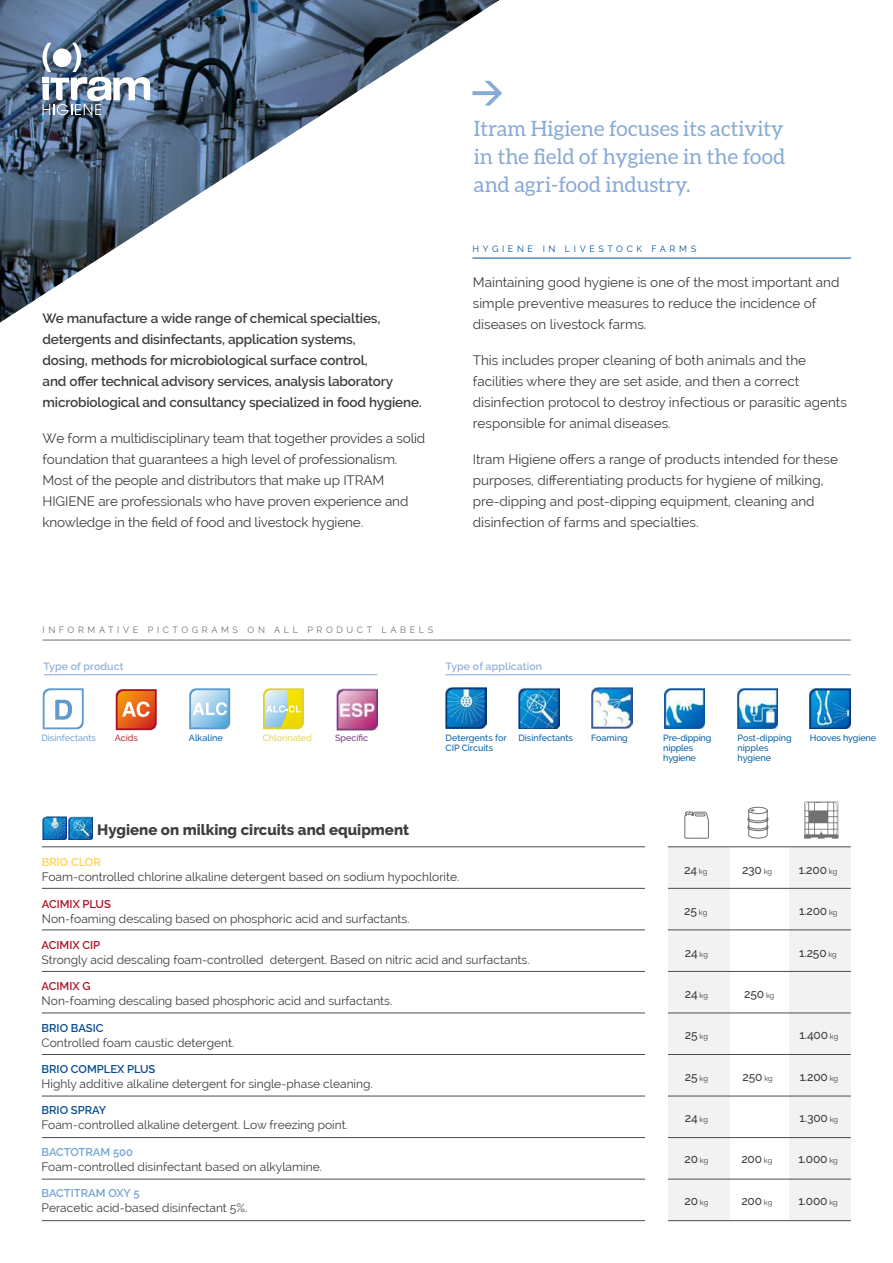
<style>
.page{position:relative;width:893px;height:1263px;background:#fff}
.page>*{position:absolute;margin:0;border:0;box-sizing:border-box;transform-origin:0 0}
.t1{font:21.15px/28.2px "Aleo";color:#86a9d5;text-align:justify}
.t2{font:800 15px "Raleway";color:#3e3d40}
.t3{font:13.5px/21px "Raleway";color:#3e3d40}
.t4{font:600 13.5px/21px "Raleway";letter-spacing:-.01em;color:#3e3d40}
.t5{font:12px "Raleway";color:#3e3d40}
.t6{font:500 12px "Raleway";letter-spacing:-.015em;color:#3e3d40}
.t7{font:600 11.25px "Raleway";color:#044a90}
.t8{font:600 11.25px "Raleway";color:#ab1125}
.t9{font:600 11.25px "Raleway";letter-spacing:-.005em;color:#73a3d3}
.t10{font:600 11.25px "Raleway";color:#ffd24a}
.t11{font:600 10.5px "Raleway";letter-spacing:.01em;color:#93b1d9}
.t12{font:500 9px/9.8px "Raleway";color:#005fa7}
.t13{font:9px "Raleway";letter-spacing:.4em;color:#707172}
.t14{font:500 9px/9.8px "Raleway";letter-spacing:-.02em;color:#005fa7}
.t15{font:9px "Raleway";letter-spacing:.4em;color:#00529f}
.t16{font:500 9px "Raleway";color:#72a4d3}
.t17{font:500 9px "Raleway";color:#e3d54c}
.t18{font:500 9px "Raleway";color:#773987}
.t19{font:500 9px "Raleway";color:#b2312f}
.s1{font-weight:400;font-size:7.5px}
</style>
<div class="page">
<img style="left:0;top:0;width:499px;height:322px">
<hr style="left:472px;top:258px;width:379px;height:1px;background:#00529f">
<img style="left:43px;top:43px;width:107px;height:72px">
<hr style="left:44px;top:674px;width:334px;height:1px;background:#86a9d5">
<hr style="left:43px;top:640px;width:808px;height:1px;background:#707172">
<svg style="left:43px;top:688px;width:41px;height:41px"></svg>
<svg style="left:116px;top:689px;width:41px;height:41px;background:#df6c39"></svg>
<svg style="left:189px;top:688px;width:41px;height:41px;background:#a1cce9"></svg>
<svg style="left:263px;top:688px;width:41px;height:41px;background:#d4db82"></svg>
<img style="left:336px;top:688px;width:42px;height:42px">
<hr style="left:446px;top:674px;width:405px;height:1px;background:#86a9d5">
<img style="left:446px;top:688px;width:41px;height:41px">
<img style="left:591px;top:688px;width:41px;height:41px">
<img style="left:518px;top:688px;width:41px;height:41px">
<img style="left:664px;top:688px;width:41px;height:41px">
<img style="left:737px;top:688px;width:41px;height:41px">
<img style="left:810px;top:688px;width:40px;height:41px">
<svg style="left:804px;top:801px;width:34px;height:38px"></svg>
<svg style="left:747px;top:806px;width:22px;height:33px"></svg>
<svg style="left:684px;top:811px;width:25px;height:28px"></svg>
<img style="left:43px;top:816px;width:23px;height:24px">
<img style="left:69px;top:816px;width:23px;height:24px">
<div style="left:668px;top:847px;width:61px;height:373px;background:#f2f2f3"></div>
<div style="left:790px;top:847px;width:61px;height:373px;background:#f2f2f3"></div>
<hr style="left:42px;top:888px;width:603px;height:1px;background:#4d4d4d">
<hr style="left:668px;top:888px;width:183px;height:1px;background:#4d4d4d">
<hr style="left:42px;top:1096px;width:603px;height:1px;background:#4d4d4d">
<hr style="left:668px;top:1096px;width:183px;height:1px;background:#4d4d4d">
<hr style="left:42px;top:1137px;width:603px;height:1px;background:#4d4d4d">
<hr style="left:668px;top:1137px;width:183px;height:1px;background:#4d4d4d">
<hr style="left:42px;top:971px;width:603px;height:1px;background:#4d4d4d">
<hr style="left:668px;top:971px;width:183px;height:1px;background:#4d4d4d">
<hr style="left:42px;top:1013px;width:603px;height:1px;background:#4d4d4d">
<hr style="left:668px;top:1013px;width:183px;height:1px;background:#4d4d4d">
<hr style="left:42px;top:1220px;width:603px;height:1px;background:#4d4d4d">
<hr style="left:668px;top:1220px;width:183px;height:1px;background:#4d4d4d">
<hr style="left:42px;top:846px;width:603px;height:1px;background:#4d4d4d">
<hr style="left:668px;top:846px;width:183px;height:1px;background:#4d4d4d">
<hr style="left:42px;top:1054px;width:603px;height:1px;background:#4d4d4d">
<hr style="left:668px;top:1054px;width:183px;height:1px;background:#4d4d4d">
<hr style="left:42px;top:930px;width:603px;height:1px;background:#4d4d4d">
<hr style="left:668px;top:930px;width:183px;height:1px;background:#4d4d4d">
<hr style="left:42px;top:1179px;width:603px;height:1px;background:#4d4d4d">
<hr style="left:668px;top:1179px;width:183px;height:1px;background:#4d4d4d">
<svg style="left:472px;top:81px;width:30px;height:25px"></svg>
<p class="t4" style="left:43px;top:308px;width:381px">We manufacture a wide range of chemical specialties, detergents and disinfectants, application systems,<br>dosing, methods for microbiological surface control,<br>and offer technical advisory services, analysis laboratory microbiological and consultancy specialized in food hygiene.</p>
<p class="t3" style="left:43px;top:428px;width:384px">We form a multidisciplinary team that together provides a solid foundation that guarantees a high level of professionalism.<br>Most of the people and distributors that make up ITRAM HIGIENE are professionals who have proven experience and knowledge in the field of food and livestock hygiene.</p>
<h1 class="t1" style="left:474px;top:114px;width:313px">Itram Higiene focuses its activity in the field of hygiene in the food and agri-food industry.</h1>
<p class="t15" style="left:472px;top:244px;width:225px">HYGIENE IN LIVESTOCK FARMS</p>
<p class="t3" style="left:473px;top:272px;width:368px">Maintaining good hygiene is one of the most important and simple preventive measures to reduce the incidence of diseases on livestock farms.</p>
<p class="t3" style="left:473px;top:350px;width:376px">This includes proper cleaning of both animals and the facilities where they are set aside, and then a correct disinfection protocol to destroy infectious or parasitic agents responsible for animal diseases.</p>
<p class="t3" style="left:473px;top:449px;width:367px">Itram Higiene offers a range of products intended for these purposes, differentiating products for hygiene of milking, pre-dipping and post-dipping equipment, cleaning and disinfection of farms and specialties.</p>
<p class="t13" style="left:43px;top:624px;width:392px">INFORMATIVE PICTOGRAMS ON ALL PRODUCT LABELS</p>
<p class="t11" style="left:44px;top:660px;width:82px">Type of product</p>
<p class="t11" style="left:446px;top:660px;width:98px">Type of application</p>
<p class="t16" style="left:41px;top:733px;width:56px">Disinfectants</p>
<p class="t19" style="left:115px;top:733px;width:25px">Acids</p>
<p class="t12" style="left:189px;top:733px;width:35px">Alkaline</p>
<p class="t17" style="left:263px;top:733px;width:51px">Chlorinated</p>
<p class="t18" style="left:335px;top:733px;width:35px">Specific</p>
<p class="t12" style="left:446px;top:733px;width:63px">Detergents for<br>CIP Circuits</p>
<p class="t12" style="left:518px;top:733px;width:56px">Disinfectants</p>
<p class="t12" style="left:591px;top:733px;width:38px">Foaming</p>
<p class="t14" style="left:663px;top:733px;width:50px">Pre-dipping nipples hygiene</p>
<p class="t12" style="left:738px;top:733px;width:56px">Post-dipping nipples hygiene</p>
<p class="t12" style="left:810px;top:733px;width:68px">Hooves hygiene</p>
<p class="t2" style="left:97px;top:821px;width:313px">Hygiene on milking circuits and equipment</p>
<p class="t10" style="left:42px;top:856px;width:60px">BRIO CLOR</p>
<p class="t5" style="left:42px;top:870px;width:419px">Foam-controlled chlorine alkaline detergent based on sodium hypochlorite.</p>
<p class="t8" style="left:42px;top:897px;width:71px">ACIMIX PLUS</p>
<p class="t5" style="left:42px;top:911px;width:369px">Non-foaming descaling based on phosphoric acid and surfactants.</p>
<p class="t8" style="left:42px;top:939px;width:60px">ACIMIX CIP</p>
<p class="t5" style="left:42px;top:953px;width:490px">Strongly acid descaling foam-controlled detergent. Based on nitric acid and surfactants.</p>
<p class="t8" style="left:42px;top:980px;width:50px">ACIMIX G</p>
<p class="t5" style="left:42px;top:994px;width:352px">Non-foaming descaling based phosphoric acid and surfactants.</p>
<p class="t7" style="left:42px;top:1021px;width:63px">BRIO BASIC</p>
<p class="t5" style="left:42px;top:1035px;width:194px">Controlled foam caustic detergent.</p>
<p class="t7" style="left:42px;top:1062px;width:115px">BRIO COMPLEX PLUS</p>
<p class="t5" style="left:42px;top:1077px;width:333px">Highly additive alkaline detergent for single-phase cleaning.</p>
<p class="t7" style="left:42px;top:1104px;width:66px">BRIO SPRAY</p>
<p class="t5" style="left:42px;top:1118px;width:308px">Foam-controlled alkaline detergent. Low freezing point.</p>
<p class="t9" style="left:42px;top:1145px;width:93px">BACTOTRAM 500</p>
<p class="t5" style="left:42px;top:1159px;width:282px">Foam-controlled disinfectant based on alkylamine.</p>
<p class="t9" style="left:42px;top:1186px;width:100px">BACTITRAM OXY 5</p>
<p class="t5" style="left:42px;top:1201px;width:207px">Peracetic acid-based disinfectant 5%.</p>
<p class="t6" style="left:684px;top:863px;width:25px">24 <span class="s1">kg</span></p>
<p class="t6" style="left:742px;top:863px;width:32px">230 <span class="s1">kg</span></p>
<p class="t6" style="left:799px;top:863px;width:40px">1.200 <span class="s1">kg</span></p>
<p class="t6" style="left:684px;top:904px;width:25px">25 <span class="s1">kg</span></p>
<p class="t6" style="left:799px;top:904px;width:40px">1.200 <span class="s1">kg</span></p>
<p class="t6" style="left:685px;top:945px;width:25px">24 <span class="s1">kg</span></p>
<p class="t6" style="left:799px;top:945px;width:39px">1.250 <span class="s1">kg</span></p>
<p class="t6" style="left:685px;top:987px;width:25px">24 <span class="s1">kg</span></p>
<p class="t6" style="left:744px;top:987px;width:32px">250 <span class="s1">kg</span></p>
<p class="t6" style="left:685px;top:1028px;width:25px">25 <span class="s1">kg</span></p>
<p class="t6" style="left:799px;top:1028px;width:40px">1.400 <span class="s1">kg</span></p>
<p class="t6" style="left:685px;top:1069px;width:25px">25 <span class="s1">kg</span></p>
<p class="t6" style="left:743px;top:1069px;width:32px">250 <span class="s1">kg</span></p>
<p class="t6" style="left:800px;top:1069px;width:40px">1.200 <span class="s1">kg</span></p>
<p class="t6" style="left:685px;top:1111px;width:25px">24 <span class="s1">kg</span></p>
<p class="t6" style="left:800px;top:1111px;width:40px">1.300 <span class="s1">kg</span></p>
<p class="t6" style="left:684px;top:1152px;width:25px">20 <span class="s1">kg</span></p>
<p class="t6" style="left:741px;top:1152px;width:33px">200 <span class="s1">kg</span></p>
<p class="t6" style="left:798px;top:1152px;width:41px">1.000 <span class="s1">kg</span></p>
<p class="t6" style="left:684px;top:1193px;width:25px">20 <span class="s1">kg</span></p>
<p class="t6" style="left:741px;top:1193px;width:33px">200 <span class="s1">kg</span></p>
<p class="t6" style="left:798px;top:1193px;width:41px">1.000 <span class="s1">kg</span></p>
</div>
